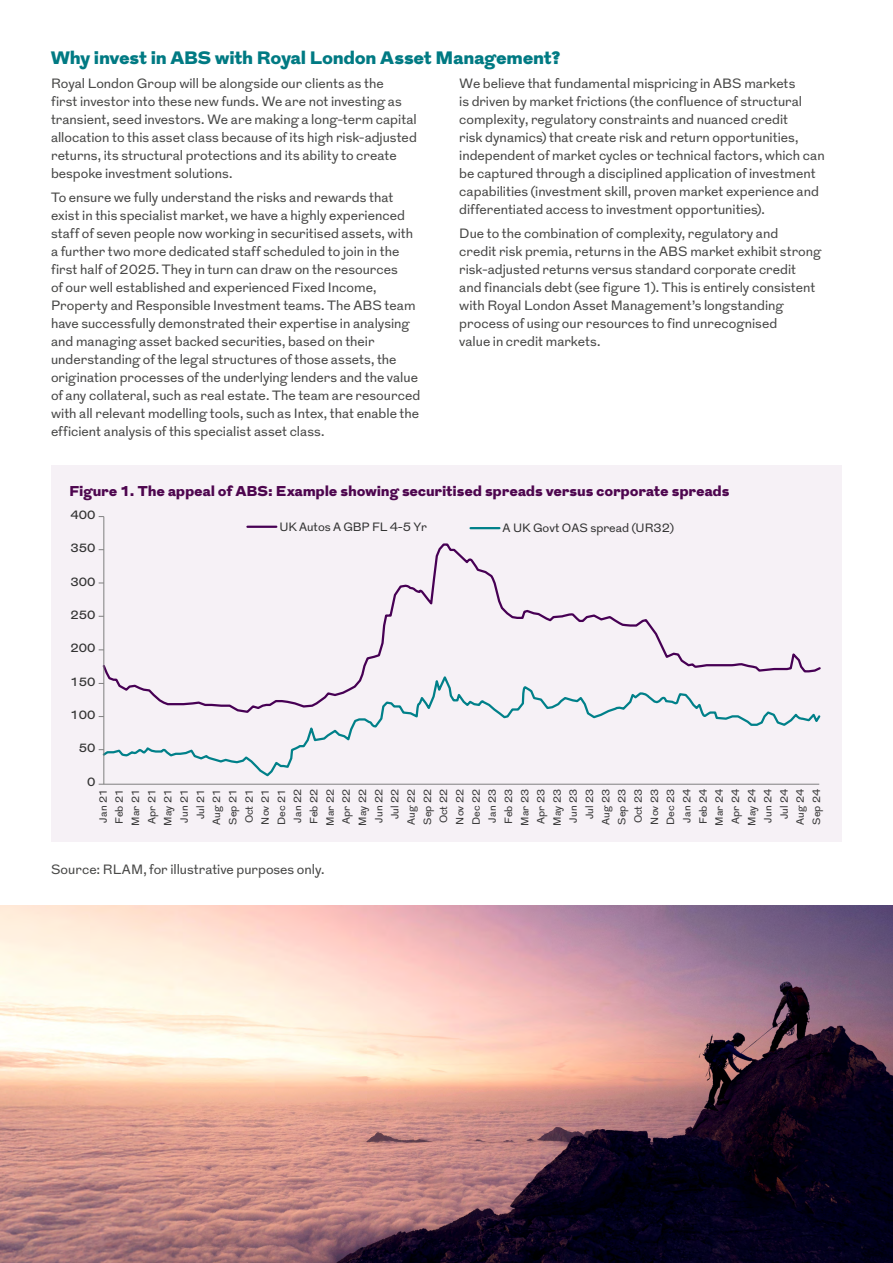
<style>
.page{position:relative;width:893px;height:1263px;background:#fff}
.page>*{position:absolute;margin:0;border:0;box-sizing:border-box;transform-origin:0 0}
.t1{font:900 18px "Grot";letter-spacing:.02em;color:#007a83}
.t2{font:900 14.25px "Grot";letter-spacing:.03em;color:#4e064f}
.t3{font:13.5px/18px "Grot";color:#484847}
.t4{font:12.15px "Grot";color:#333}
.t5{font:500 12px "Grot";color:#333}
.t6{font:10.5px/16.2px "Grot";color:#333;text-align:right}
</style>
<div class="page">
<div style="left:51px;top:465px;width:791px;height:377px;background:#f6f1f6"></div>
<hr style="left:247px;top:526px;width:29px;height:2px;background:#470054">
<hr style="left:471px;top:527px;width:28px;height:2px;background:#008089">
<svg style="left:101px;top:542px;width:720px;height:130px"></svg>
<svg style="left:101px;top:672px;width:720px;height:106px"></svg>
<hr style="left:103px;top:517px;width:1px;height:267px;background:#7f7f7f">
<hr style="left:99px;top:784px;width:720px;height:1px;background:#7f7f7f">
<img style="left:0;top:906px;width:893px;height:357px">
<h1 class="t1" style="left:51px;top:44px;width:511px">Why invest in ABS with Royal London Asset Management?</h1>
<p class="t3" style="left:51px;top:75px;width:367px">Royal London Group will be alongside our clients as the<br>first investor into these new funds. We are not investing as transient, seed investors. We are making a long-term capital allocation to this asset class because of its high risk-adjusted returns, its structural protections and its ability to create bespoke investment solutions.</p>
<p class="t3" style="left:51px;top:189px;width:371px">To ensure we fully understand the risks and rewards that exist in this specialist market, we have a highly experienced staff of seven people now working in securitised assets, with a further two more dedicated staff scheduled to join in the first half of 2025. They in turn can draw on the resources<br>of our well established and experienced Fixed Income, Property and Responsible Investment teams. The ABS team have successfully demonstrated their expertise in analysing and managing asset backed securities, based on their understanding of the legal structures of those assets, the origination processes of the underlying lenders and the value of any collateral, such as real estate. The team are resourced with all relevant modelling tools, such as Intex, that enable the efficient analysis of this specialist asset class.</p>
<p class="t3" style="left:459px;top:75px;width:367px">We believe that fundamental mispricing in ABS markets<br>is driven by market frictions (the confluence of structural complexity, regulatory constraints and nuanced credit<br>risk dynamics) that create risk and return opportunities, independent of market cycles or technical factors, which can be captured through a disciplined application of investment capabilities (investment skill, proven market experience and differentiated access to investment opportunities).</p>
<p class="t3" style="left:459px;top:225px;width:364px">Due to the combination of complexity, regulatory and<br>credit risk premia, returns in the ABS market exhibit strong risk-adjusted returns versus standard corporate credit and financials debt (see figure 1). This is entirely consistent with Royal London Asset Management’s longstanding process of using our resources to find unrecognised<br>value in credit markets.</p>
<p class="t2" style="left:70px;top:481px;width:661px">Figure 1. The appeal of ABS: Example showing securitised spreads versus corporate spreads</p>
<p class="t4" style="left:279px;top:518px;width:149px">UK Autos A GBP FL 4-5 Yr</p>
<p class="t4" style="left:502px;top:520px;width:173px">A UK Govt OAS spread (UR32)</p>
<p class="t5" style="left:70px;top:506px;width:27px">400</p>
<p class="t5" style="left:70px;top:540px;width:27px">350</p>
<p class="t5" style="left:70px;top:573px;width:27px">300</p>
<p class="t5" style="left:70px;top:607px;width:27px">250</p>
<p class="t5" style="left:70px;top:640px;width:27px">200</p>
<p class="t5" style="left:70px;top:673px;width:27px">150</p>
<p class="t5" style="left:70px;top:707px;width:27px">100</p>
<p class="t5" style="left:79px;top:740px;width:18px">50</p>
<p class="t5" style="left:87px;top:773px;width:10px">0</p>
<p class="t6" style="left:630px;top:825px;width:37px;text-align:justify;rotate:-90deg">Oct 23<br>Nov 23<br>Dec 23</p>
<p class="t6" style="left:793px;top:825px;width:37px;text-align:left;rotate:-90deg">Aug 24<br>Sep 24</p>
<p class="t6" style="left:95px;top:826px;width:38px;rotate:-90deg">Jan 21<br>Feb 21<br>Mar 21<br>Apr 21<br>May 21<br>Jun 21<br>Jul 21<br>Aug 21<br>Sep 21<br>Oct 21<br>Nov 21<br>Dec 21<br>Jan 22<br>Feb 22<br>Mar 22<br>Apr 22<br>May 22<br>Jun 22<br>Jul 22<br>Aug 22<br>Sep 22<br>Oct 22<br>Nov 22<br>Dec 22<br>Jan 23<br>Feb 23<br>Mar 23<br>Apr 23<br>May 23<br>Jun 23<br>Jul 23<br>Aug 23<br>Sep 23</p>
<p class="t6" style="left:679px;top:826px;width:38px;rotate:-90deg">Jan 24<br>Feb 24<br>Mar 24<br>Apr 24<br>May 24<br>Jun 24<br>Jul 24</p>
<p class="t3" style="left:51px;top:861px;width:275px">Source: RLAM, for illustrative purposes only.</p>
</div>
